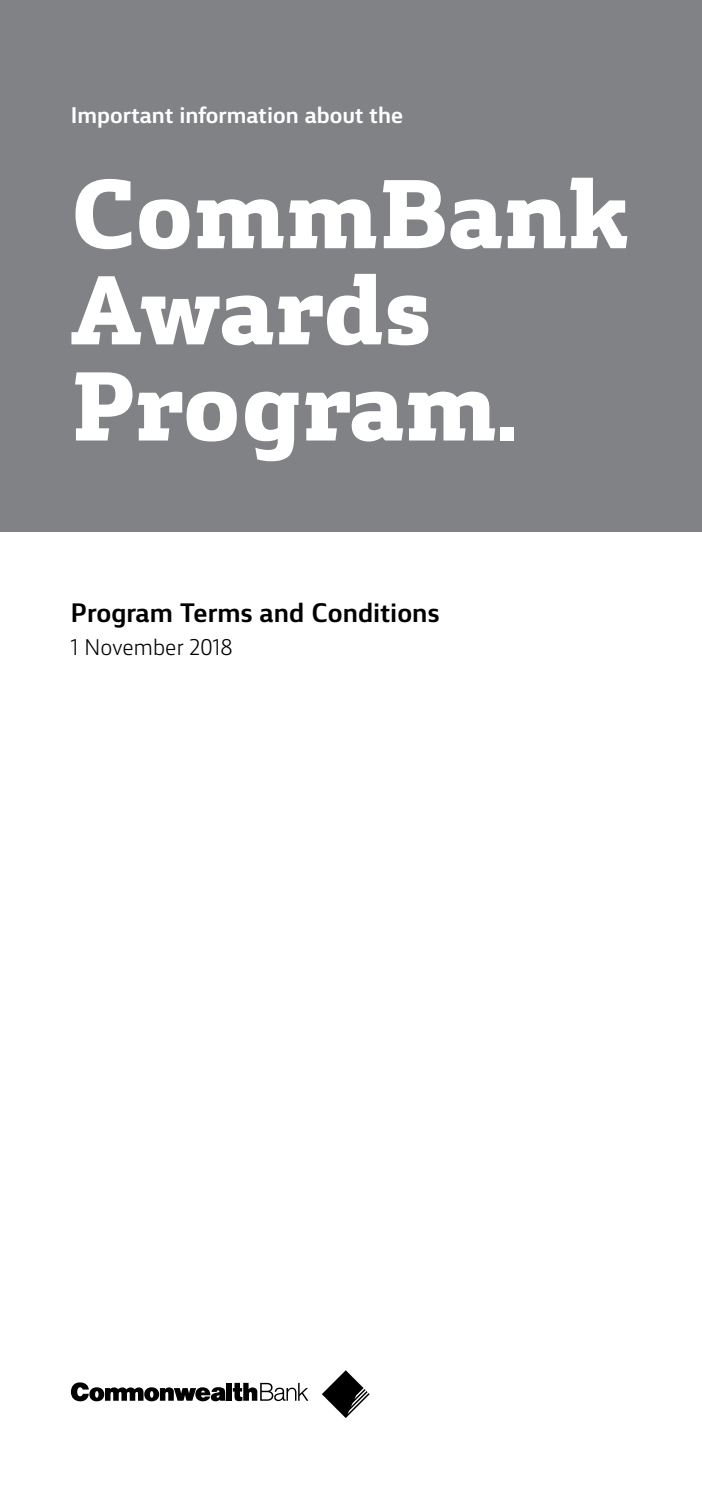
<style>
.page{position:relative;width:702px;height:1489px;background:#fff}
.page>*{position:absolute;margin:0;border:0;box-sizing:border-box;transform-origin:0 0}
.t1{font:800 91.5px/96px "CBA Slab";color:#fff}
.t2{font:700 25px "CBA Sans";color:#000}
.t3{font:700 21.25px "CBA Sans";color:#fff}
.t4{font:300 21.25px "CBA Sans";color:#000}
</style>
<div class="page">
<svg style="left:322px;top:1370px;width:47px;height:47px"></svg>
<svg style="left:71px;top:1382px;width:154px;height:19px"></svg>
<div style="left:226px;top:1382px;width:6px;height:18px;background:#000"></div>
<svg style="left:233px;top:1382px;width:75px;height:18px"></svg>
<div style="left:0;top:0;width:702px;height:531px;background:#808285"></div>
<p class="t3" style="left:71px;top:95px;width:333px">Important information about the</p>
<h1 class="t1" style="left:71px;top:169px;width:559px">CommBank<br>Awards<br>Program.</h1>
<p class="t2" style="left:71px;top:590px;width:370px">Program Terms and Conditions</p>
<p class="t4" style="left:71px;top:629px;width:164px">1 November 2018</p>
</div>
